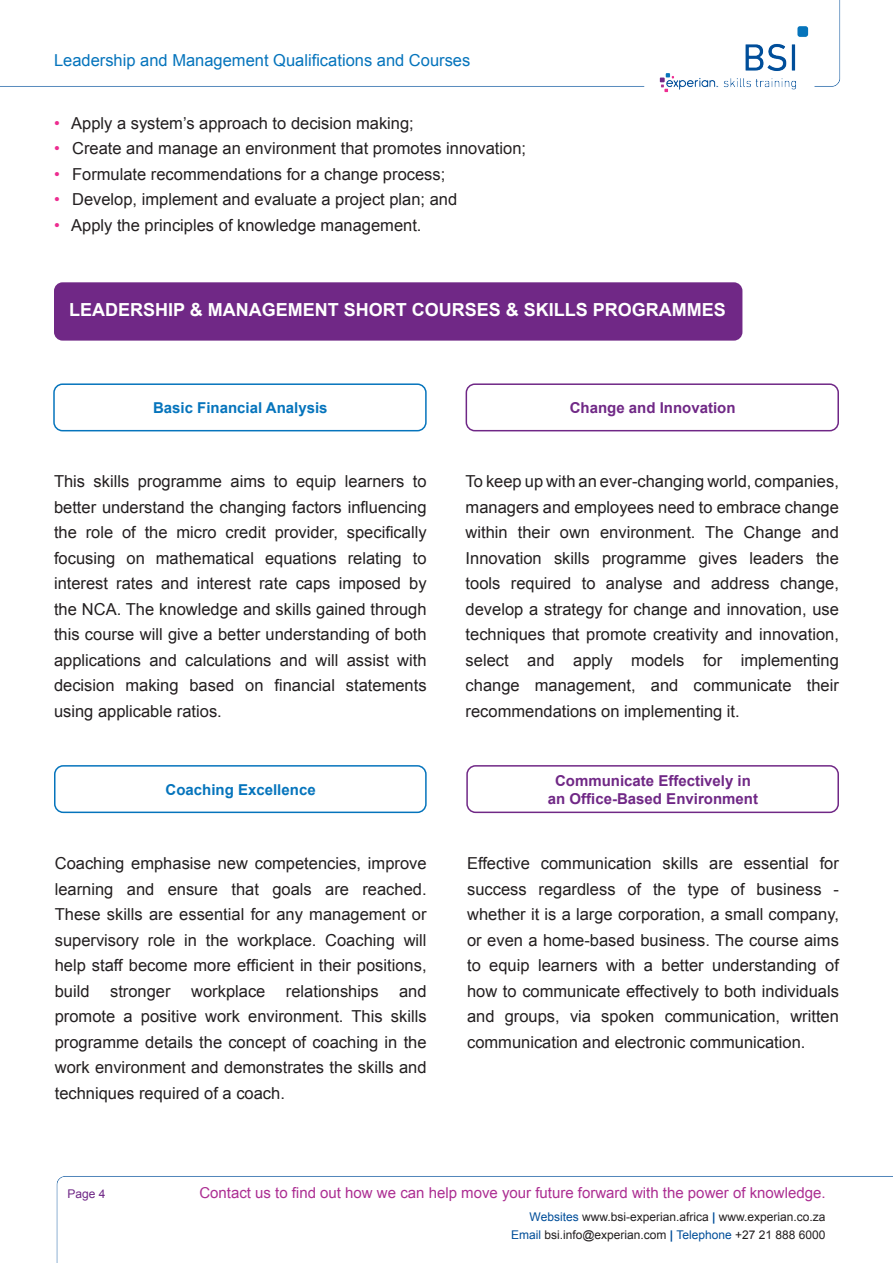
<style>
.page{position:relative;width:893px;height:1263px;background:#fff}
.page>*{position:absolute;margin:0;border:0;box-sizing:border-box;transform-origin:0 0}
.t1{font:700 18px "Arial";color:#fff}
.t2{font:16.5px/25.5px "Arial";color:#231f20;text-align:justify}
.t3{font:16.5px "Arial";color:#0574bc}
.t4{font:15px "Arial";color:#ac2e92}
.t5{font:700 15px/18px "Arial";color:#702886;text-align:center}
.t6{font:700 15px "Arial";color:#0574bc}
.t7{font:12px/18px "Arial";color:#231f20;text-align:right}
.t8{font:12px "Arial";color:#6f2786}
.s1{color:#ed2c90}
.s2{color:#014e99}
.s3{font-weight:700;color:#014e99}
</style>
<div class="page">
<img style="left:56px;top:1176px;width:837px;height:87px">
<img style="left:0;top:0;width:841px;height:93px">
<div style="left:54px;top:282px;width:688px;height:59px;background:#702886;border-radius:9px"></div>
<div style="left:53px;top:383px;width:374px;height:48px;border:2px solid #0574bc;border-radius:9px"></div>
<div style="left:54px;top:765px;width:373px;height:48px;border:2px solid #0574bc;border-radius:9px"></div>
<div style="left:466px;top:383px;width:373px;height:48px;border:2px solid #6f2786;border-radius:9px"></div>
<div style="left:466px;top:765px;width:373px;height:48px;border:2px solid #702886;border-radius:9px"></div>
<p class="t3" style="left:54px;top:49px;width:418px">Leadership and Management Qualifications and Courses</p>
<p class="t2" style="left:54px;top:111px;width:361px"><span class="s1">•</span> Apply a system’s approach to decision making;</p>
<p class="t2" style="left:54px;top:136px;width:474px"><span class="s1">•</span> Create and manage an environment that promotes innovation;</p>
<p class="t2" style="left:54px;top:162px;width:393px"><span class="s1">•</span> Formulate recommendations for a change process;</p>
<p class="t2" style="left:54px;top:187px;width:405px"><span class="s1">•</span> Develop, implement and evaluate a project plan; and</p>
<p class="t2" style="left:54px;top:213px;width:369px"><span class="s1">•</span> Apply the principles of knowledge management.</p>
<p class="t1" style="left:69px;top:298px;width:658px">LEADERSHIP &amp; MANAGEMENT SHORT COURSES &amp; SKILLS PROGRAMMES</p>
<p class="t6" style="left:153px;top:398px;width:176px">Basic Financial Analysis</p>
<p class="t2" style="left:54px;top:469px;width:374px">This skills programme aims to equip learners to better understand the changing factors influencing the role of the micro credit provider, specifically focusing on mathematical equations relating to interest rates and interest rate caps imposed by the NCA. The knowledge and skills gained through this course will give a better understanding of both applications and calculations and will assist with decision making based on financial statements using applicable ratios.</p>
<p class="t6" style="left:166px;top:779px;width:152px">Coaching Excellence</p>
<p class="t2" style="left:55px;top:851px;width:373px">Coaching emphasise new competencies, improve learning and ensure that goals are reached.<br>These skills are essential for any management or supervisory role in the workplace. Coaching will help staff become more efficient in their positions, build stronger workplace relationships and promote a positive work environment. This skills programme details the concept of coaching in the work environment and demonstrates the skills and techniques required of a coach.</p>
<p class="t5" style="left:570px;top:399px;width:167px">Change and Innovation</p>
<p class="t2" style="left:466px;top:469px;width:375px">To keep up with an ever-changing world, companies, managers and employees need to embrace change within their own environment. The Change and Innovation skills programme gives leaders the tools required to analyse and address change, develop a strategy for change and innovation, use techniques that promote creativity and innovation, select and apply models for implementing change management, and communicate their recommendations on implementing it.</p>
<p class="t5" style="left:548px;top:772px;width:212px">Communicate Effectively in an Office-Based Environment</p>
<p class="t2" style="left:467px;top:851px;width:373px">Effective communication skills are essential for success regardless of the type of business - whether it is a large corporation, a small company, or even a home-based business. The course aims to equip learners with a better understanding of how to communicate effectively to both individuals and groups, via spoken communication, written communication and electronic communication.</p>
<p class="t8" style="left:68px;top:1186px;width:40px">Page 4</p>
<p class="t4" style="left:199px;top:1183px;width:628px">Contact us to find out how we can help move your future forward with the power of knowledge.</p>
<p class="t7" style="left:511px;top:1208px;width:316px"><span class="s2">Websites</span> www.bsi-experian.africa <span class="s3">|</span> www.experian.co.za<br><span class="s2">Email</span> bsi.info@experian.com <span class="s3">|</span> <span class="s2">Telephone</span> +27 21 888 6000</p>
</div>
